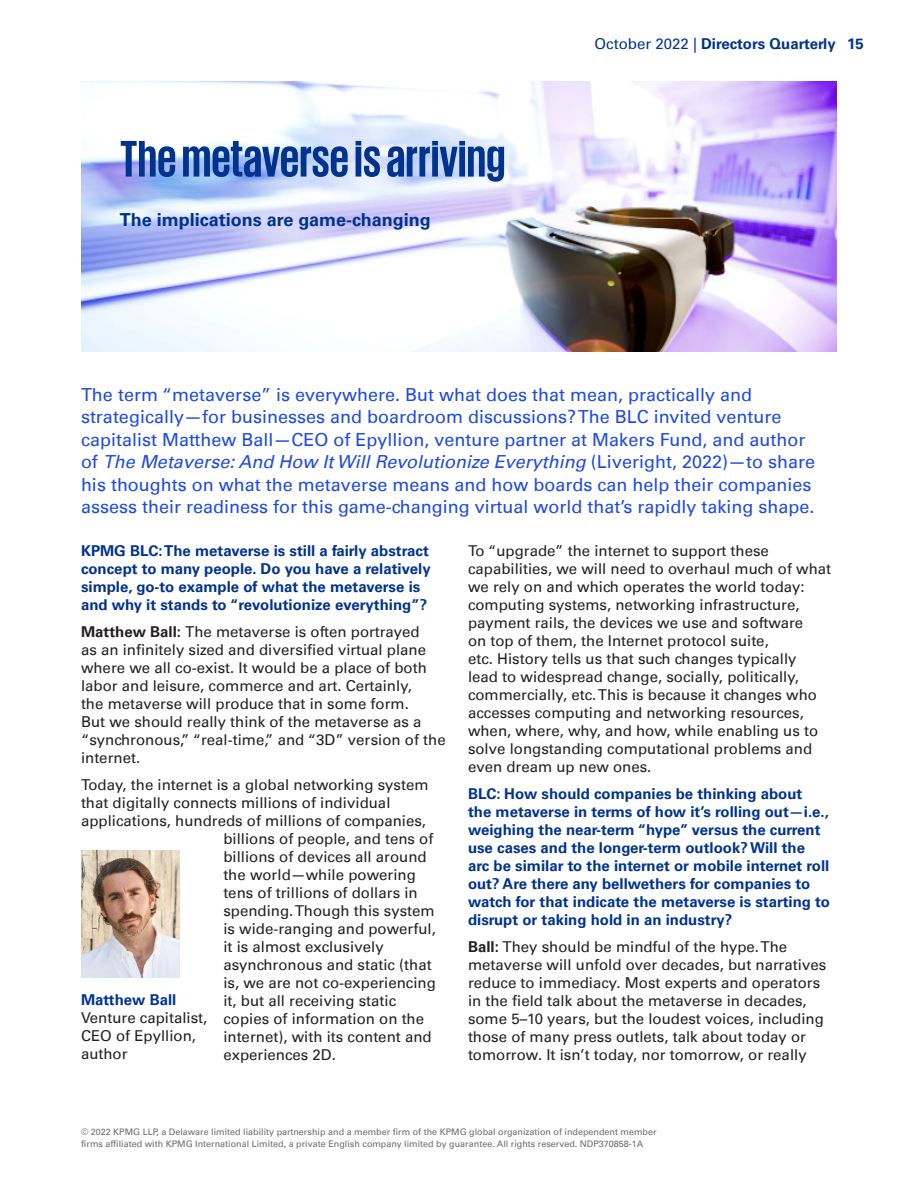
<style>
.page{position:relative;width:918px;height:1188px;background:#fff}
.page>*{position:absolute;margin:0;border:0;box-sizing:border-box;transform-origin:0 0}
.t1{font:700 52.5px "KPMG";color:#00338d}
.t2{font:18px/22.5px "Univers 55 Roman";color:#1e49e2}
.t3{font:italic 18px "Univers 55";color:#1e49e2}
.t4{font:700 18px "Univers 65";color:#00338d}
.t5{font:15px/18px "Univers 55 Roman";color:#231f20}
.t6{font:700 15px/18px "Univers 65";color:#00338d}
.t7{font:9px/12px "Univers 55 Roman";color:#69696c}
.s1{font-family:"Univers 55 Roman";font-weight:400}
.s2{font-family:"Univers 55 Roman";font-style:normal}
.s3{font-family:"Univers 65";font-weight:700}
</style>
<div class="page">
<img style="left:81px;top:81px;width:756px;height:270px">
<img style="left:81px;top:850px;width:98px;height:128px">
<h1 class="t1" style="left:120px;top:132px;width:387px">The metaverse is arriving</h1>
<p class="t4" style="left:120px;top:209px;width:312px">The implications are game-changing</p>
<p class="t6" style="left:595px;top:34px;width:271px"><span class="s1">October 2022 |</span> Directors Quarterly 15</p>
<p class="t2" style="left:81px;top:383px;width:726px">The term “metaverse” is everywhere. But what does that mean, practically and strategically—for businesses and boardroom discussions? The BLC invited venture capitalist Matthew Ball—CEO of Epyllion, venture partner at Makers Fund, and author</p>
<p class="t3" style="left:81px;top:451px;width:736px"><span class="s2">of</span> The Metaverse: And How It Will Revolutionize Everything <span class="s2">(Liveright, 2022)—to share</span></p>
<p class="t2" style="left:81px;top:473px;width:735px">his thoughts on what the metaverse means and how boards can help their companies assess their readiness for this game-changing virtual world that’s rapidly taking shape.</p>
<p class="t6" style="left:81px;top:542px;width:351px">KPMG BLC: The metaverse is still a fairly abstract concept to many people. Do you have a relatively simple, go-to example of what the metaverse is and why it stands to “revolutionize everything”?</p>
<p class="t5" style="left:81px;top:623px;width:366px"><span class="s3">Matthew Ball:</span> The metaverse is often portrayed<br>as an infinitely sized and diversified virtual plane where we all co-exist. It would be a place of both labor and leisure, commerce and art. Certainly,<br>the metaverse will produce that in some form.<br>But we should really think of the metaverse as a “synchronous,” “real-time,” and “3D” version of the internet.</p>
<p class="t5" style="left:81px;top:776px;width:349px">Today, the internet is a global networking system</p>
<p class="t5" style="left:81px;top:794px;width:311px">that digitally connects millions of individual</p>
<p class="t5" style="left:81px;top:812px;width:347px">applications, hundreds of millions of companies,</p>
<p class="t5" style="left:223px;top:830px;width:212px">billions of people, and tens of</p>
<p class="t5" style="left:223px;top:848px;width:205px">billions of devices all around</p>
<p class="t5" style="left:223px;top:866px;width:194px">the world—while powering</p>
<p class="t5" style="left:223px;top:884px;width:196px">tens of trillions of dollars in</p>
<p class="t5" style="left:223px;top:902px;width:213px">spending. Though this system</p>
<p class="t5" style="left:223px;top:920px;width:214px">is wide-ranging and powerful,</p>
<p class="t5" style="left:223px;top:938px;width:162px">it is almost exclusively</p>
<p class="t5" style="left:223px;top:956px;width:210px">asynchronous and static (that</p>
<p class="t5" style="left:223px;top:974px;width:214px">is, we are not co-experiencing</p>
<p class="t5" style="left:223px;top:992px;width:174px">it, but all receiving static</p>
<p class="t5" style="left:223px;top:1010px;width:202px">copies of information on the</p>
<p class="t5" style="left:223px;top:1028px;width:210px">internet), with its content and</p>
<p class="t5" style="left:223px;top:1046px;width:114px">experiences 2D.</p>
<p class="t5" style="left:468px;top:542px;width:365px">To “upgrade” the internet to support these capabilities, we will need to overhaul much of what we rely on and which operates the world today: computing systems, networking infrastructure, payment rails, the devices we use and software<br>on top of them, the Internet protocol suite,<br>etc. History tells us that such changes typically<br>lead to widespread change, socially, politically, commercially, etc. This is because it changes who accesses computing and networking resources, when, where, why, and how, while enabling us to solve longstanding computational problems and even dream up new ones.</p>
<p class="t6" style="left:468px;top:785px;width:363px">BLC: How should companies be thinking about<br>the metaverse in terms of how it’s rolling out—i.e., weighing the near-term “hype” versus the current use cases and the longer-term outlook? Will the arc be similar to the internet or mobile internet roll out? Are there any bellwethers for companies to watch for that indicate the metaverse is starting to disrupt or taking hold in an industry?</p>
<p class="t5" style="left:468px;top:938px;width:360px"><span class="s3">Ball:</span> They should be mindful of the hype. The metaverse will unfold over decades, but narratives reduce to immediacy. Most experts and operators in the field talk about the metaverse in decades, some 5–10 years, but the loudest voices, including those of many press outlets, talk about today or tomorrow. It isn’t today, nor tomorrow, or really</p>
<p class="t6" style="left:81px;top:990px;width:97px">Matthew Ball</p>
<p class="t5" style="left:81px;top:1008px;width:128px">Venture capitalist,<br>CEO of Epyllion, author</p>
<p class="t7" style="left:81px;top:1126px;width:577px">© 2022 KPMG LLP, a Delaware limited liability partnership and a member firm of the KPMG global organization of independent member firms affiliated with KPMG International Limited, a private English company limited by guarantee. All rights reserved. NDP370858-1A</p>
</div>
